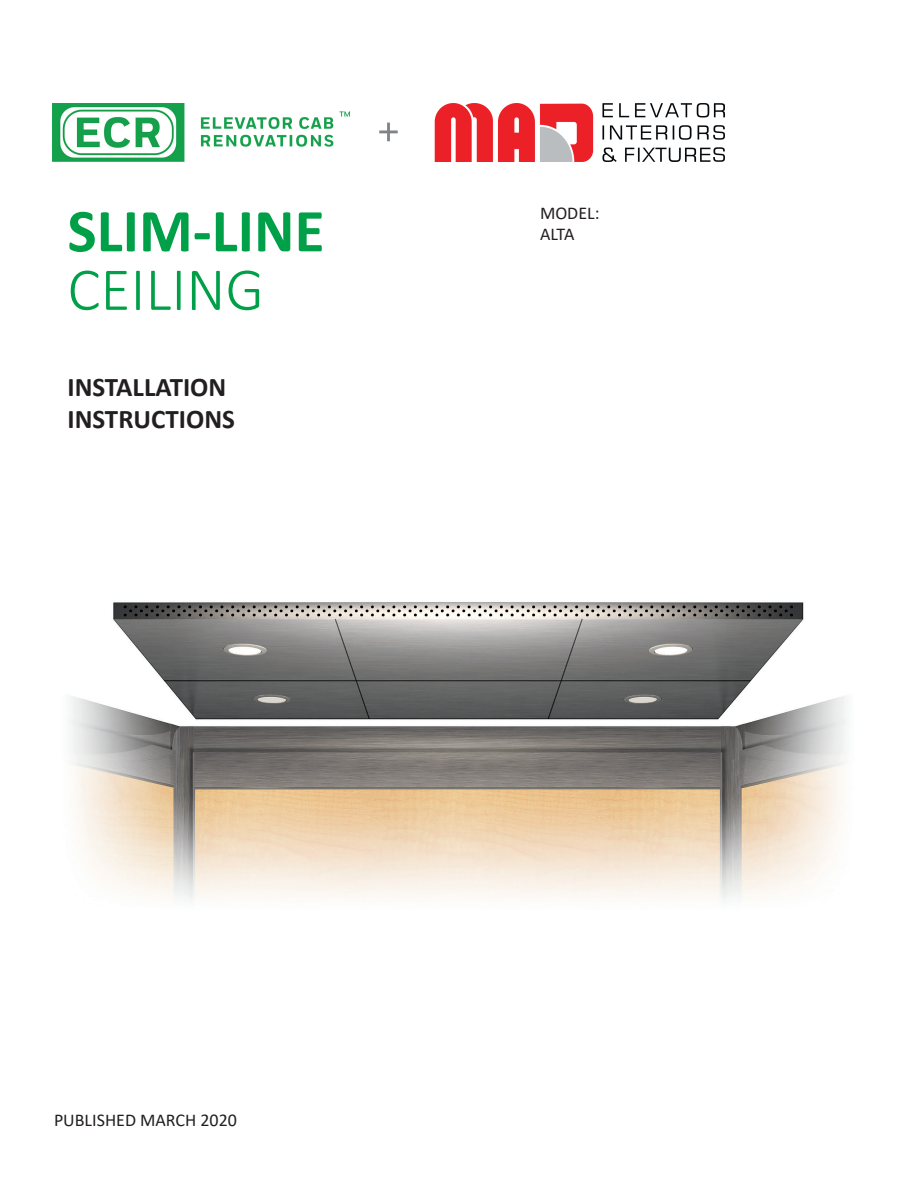
<style>
.page{position:relative;width:918px;height:1188px;background:#fff}
.page>*{position:absolute;margin:0;border:0;box-sizing:border-box;transform-origin:0 0}
.t1{font:700 61.5px "Calibri";color:#00a049}
.t2{font:300 61.5px "Calibri";color:#00a049}
.t3{font:700 27px "Calibri";color:#231f20}
.t4{font:18px "Calibri";color:#231f20}
</style>
<div class="page">
<img style="left:70px;top:602px;width:777px;height:298px">
<img style="left:52px;top:103px;width:673px;height:58px">
<p class="t1" style="left:68px;top:187px;width:259px">SLIM-LINE</p>
<p class="t2" style="left:68px;top:251px;width:198px">CEILING</p>
<p class="t3" style="left:68px;top:368px;width:160px">INSTALLATION</p>
<p class="t3" style="left:68px;top:400px;width:169px">INSTRUCTIONS</p>
<p class="t4" style="left:540px;top:200px;width:61px">MODEL:</p>
<p class="t4" style="left:540px;top:222px;width:36px">ALTA</p>
<p class="t4" style="left:54px;top:1107px;width:184px">PUBLISHED MARCH 2020</p>
</div>
